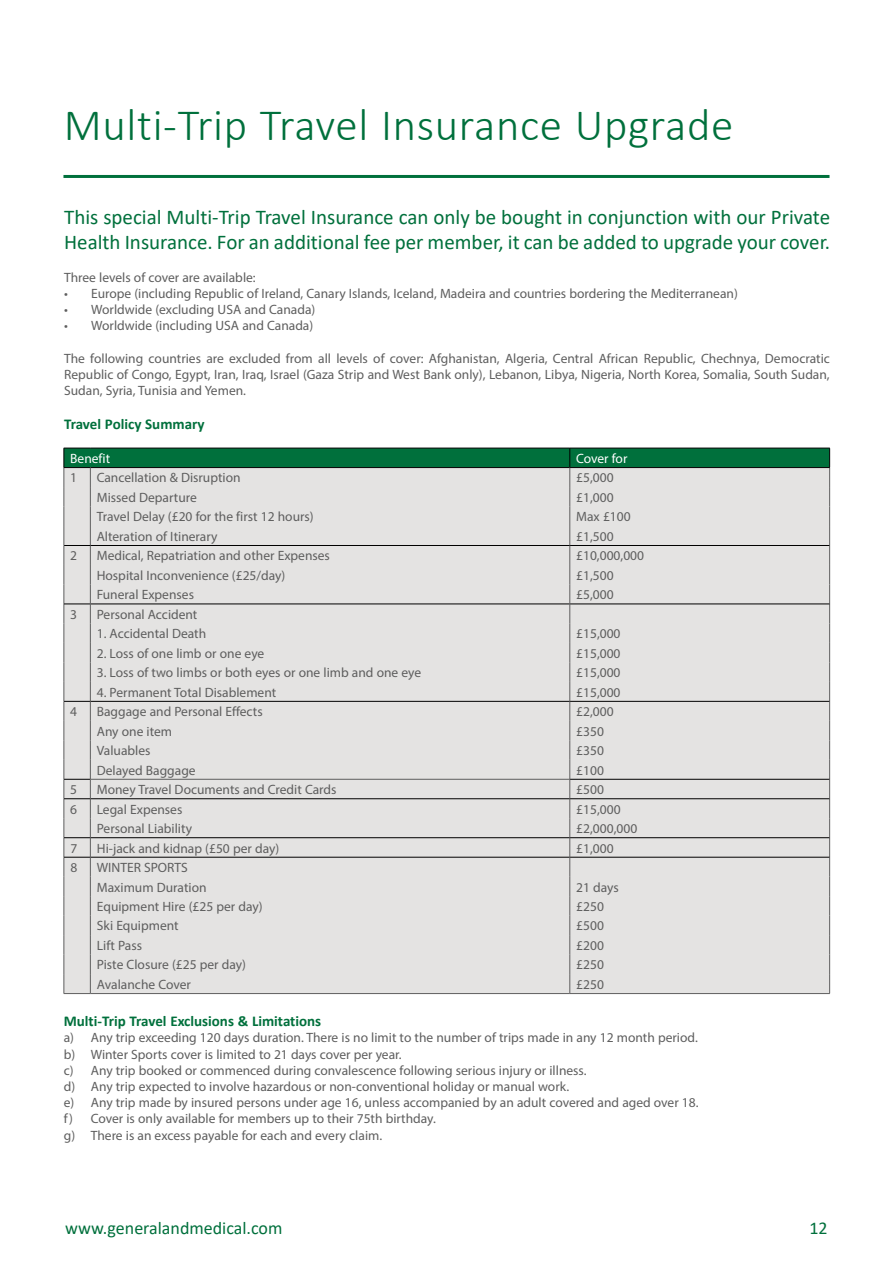
<style>
.page{position:relative;width:893px;height:1263px;background:#fff}
.page>*{position:absolute;margin:0;border:0;box-sizing:border-box;transform-origin:0 0}
.t1{font:300 45px "Calibri";letter-spacing:.015em;color:#00703c}
.t2{font:21px/25.2px "Calibri";color:#00703c}
.t3{font:18px "Calibri";color:#00703c}
.t4{font:700 15px "Calibri";color:#00703c}
.t5{font:13.5px/16.2px "Myriad Pro";color:#5e5e5e}
.t6{font:13.5px "Myriad Pro";color:#fff}
</style>
<div class="page">
<svg style="left:64px;top:448px;width:766px;height:546px;background:#d8dad8"></svg>
<hr style="left:63px;top:175px;width:766px;height:3px;background:#00703c">
<h1 class="t1" style="left:64px;top:97px;width:671px">Multi-Trip Travel Insurance Upgrade</h1>
<h2 class="t2" style="left:64px;top:204px;width:767px">This special Multi-Trip Travel Insurance can only be bought in conjunction with our Private<br>Health Insurance. For an additional fee per member, it can be added to upgrade your cover.</h2>
<p class="t5" style="left:64px;top:269px;width:193px">Three levels of cover are available:</p>
<p class="t5" style="left:64px;top:285px;width:675px">• Europe (including Republic of Ireland, Canary Islands, Iceland, Madeira and countries bordering the Mediterranean)</p>
<p class="t5" style="left:64px;top:301px;width:253px">• Worldwide (excluding USA and Canada)</p>
<p class="t5" style="left:64px;top:317px;width:251px">• Worldwide (including USA and Canada)</p>
<p class="t5" style="left:64px;top:350px;width:767px;text-align:justify">The following countries are excluded from all levels of cover: Afghanistan, Algeria, Central African Republic, Chechnya, Democratic Republic of Congo, Egypt, Iran, Iraq, Israel (Gaza Strip and West Bank only), Lebanon, Libya, Nigeria, North Korea, Somalia, South Sudan, Sudan, Syria, Tunisia and Yemen.</p>
<p class="t4" style="left:64px;top:414px;width:142px">Travel Policy Summary</p>
<p class="t6" style="left:70px;top:450px;width:41px">Benefit</p>
<p class="t6" style="left:576px;top:450px;width:53px">Cover for</p>
<p class="t5" style="left:70px;top:469px;width:8px">1</p>
<p class="t5" style="left:97px;top:469px;width:145px">Cancellation &amp; Disruption</p>
<p class="t5" style="left:576px;top:469px;width:39px">£5,000</p>
<p class="t5" style="left:97px;top:489px;width:102px">Missed Departure</p>
<p class="t5" style="left:576px;top:489px;width:39px">£1,000</p>
<p class="t5" style="left:97px;top:508px;width:218px">Travel Delay (£20 for the first 12 hours)</p>
<p class="t5" style="left:576px;top:508px;width:56px">Max £100</p>
<p class="t5" style="left:97px;top:528px;width:122px">Alteration of Itinerary</p>
<p class="t5" style="left:576px;top:528px;width:39px">£1,500</p>
<p class="t5" style="left:70px;top:547px;width:8px">2</p>
<p class="t5" style="left:97px;top:547px;width:235px">Medical, Repatriation and other Expenses</p>
<p class="t5" style="left:576px;top:547px;width:69px">£10,000,000</p>
<p class="t5" style="left:97px;top:567px;width:190px">Hospital Inconvenience (£25/day)</p>
<p class="t5" style="left:576px;top:567px;width:39px">£1,500</p>
<p class="t5" style="left:97px;top:586px;width:99px">Funeral Expenses</p>
<p class="t5" style="left:576px;top:586px;width:39px">£5,000</p>
<p class="t5" style="left:70px;top:606px;width:8px">3</p>
<p class="t5" style="left:97px;top:606px;width:102px">Personal Accident</p>
<p class="t5" style="left:97px;top:625px;width:111px">1. Accidental Death</p>
<p class="t5" style="left:576px;top:625px;width:46px">£15,000</p>
<p class="t5" style="left:97px;top:645px;width:169px">2. Loss of one limb or one eye</p>
<p class="t5" style="left:576px;top:645px;width:46px">£15,000</p>
<p class="t5" style="left:97px;top:664px;width:326px">3. Loss of two limbs or both eyes or one limb and one eye</p>
<p class="t5" style="left:576px;top:664px;width:46px">£15,000</p>
<p class="t5" style="left:97px;top:684px;width:181px">4. Permanent Total Disablement</p>
<p class="t5" style="left:576px;top:684px;width:46px">£15,000</p>
<p class="t5" style="left:70px;top:703px;width:8px">4</p>
<p class="t5" style="left:97px;top:703px;width:167px">Baggage and Personal Effects</p>
<p class="t5" style="left:576px;top:703px;width:39px">£2,000</p>
<p class="t5" style="left:97px;top:723px;width:77px">Any one item</p>
<p class="t5" style="left:576px;top:723px;width:29px">£350</p>
<p class="t5" style="left:97px;top:742px;width:55px">Valuables</p>
<p class="t5" style="left:576px;top:742px;width:29px">£350</p>
<p class="t5" style="left:97px;top:762px;width:100px">Delayed Baggage</p>
<p class="t5" style="left:576px;top:762px;width:29px">£100</p>
<p class="t5" style="left:70px;top:781px;width:8px">5</p>
<p class="t5" style="left:97px;top:781px;width:241px">Money Travel Documents and Credit Cards</p>
<p class="t5" style="left:576px;top:781px;width:29px">£500</p>
<p class="t5" style="left:70px;top:801px;width:8px">6</p>
<p class="t5" style="left:97px;top:801px;width:87px">Legal Expenses</p>
<p class="t5" style="left:576px;top:801px;width:46px">£15,000</p>
<p class="t5" style="left:97px;top:820px;width:97px">Personal Liability</p>
<p class="t5" style="left:576px;top:820px;width:62px">£2,000,000</p>
<p class="t5" style="left:70px;top:840px;width:8px">7</p>
<p class="t5" style="left:97px;top:840px;width:184px">Hi-jack and kidnap (£50 per day)</p>
<p class="t5" style="left:576px;top:840px;width:39px">£1,000</p>
<p class="t5" style="left:70px;top:859px;width:8px">8</p>
<p class="t5" style="left:97px;top:857px;width:111px;line-height:19.5px">WINTER SPORTS<br>Maximum Duration</p>
<p class="t5" style="left:576px;top:879px;width:44px">21 days</p>
<p class="t5" style="left:97px;top:898px;width:167px">Equipment Hire (£25 per day)</p>
<p class="t5" style="left:576px;top:898px;width:29px">£250</p>
<p class="t5" style="left:97px;top:918px;width:83px">Ski Equipment</p>
<p class="t5" style="left:576px;top:918px;width:29px">£500</p>
<p class="t5" style="left:97px;top:937px;width:47px">Lift Pass</p>
<p class="t5" style="left:576px;top:937px;width:29px">£200</p>
<p class="t5" style="left:97px;top:956px;width:151px">Piste Closure (£25 per day)</p>
<p class="t5" style="left:576px;top:956px;width:29px">£250</p>
<p class="t5" style="left:97px;top:976px;width:96px">Avalanche Cover</p>
<p class="t5" style="left:576px;top:976px;width:29px">£250</p>
<p class="t4" style="left:64px;top:1011px;width:259px">Multi-Trip Travel Exclusions &amp; Limitations</p>
<p class="t5" style="left:64px;top:1029px;width:636px">a) Any trip exceeding 120 days duration. There is no limit to the number of trips made in any 12 month period. b) Winter Sports cover is limited to 21 days cover per year.<br>c) Any trip booked or commenced during convalescence following serious injury or illness.<br>d) Any trip expected to involve hazardous or non-conventional holiday or manual work.<br>e) Any trip made by insured persons under age 16, unless accompanied by an adult covered and aged over 18. f) Cover is only available for members up to their 75th birthday.<br>g) There is an excess payable for each and every claim.</p>
<h3 class="t3" style="left:65px;top:1216px;width:219px">www.generalandmedical.com</h3>
<h3 class="t3" style="left:809px;top:1216px;width:20px">12</h3>
</div>
